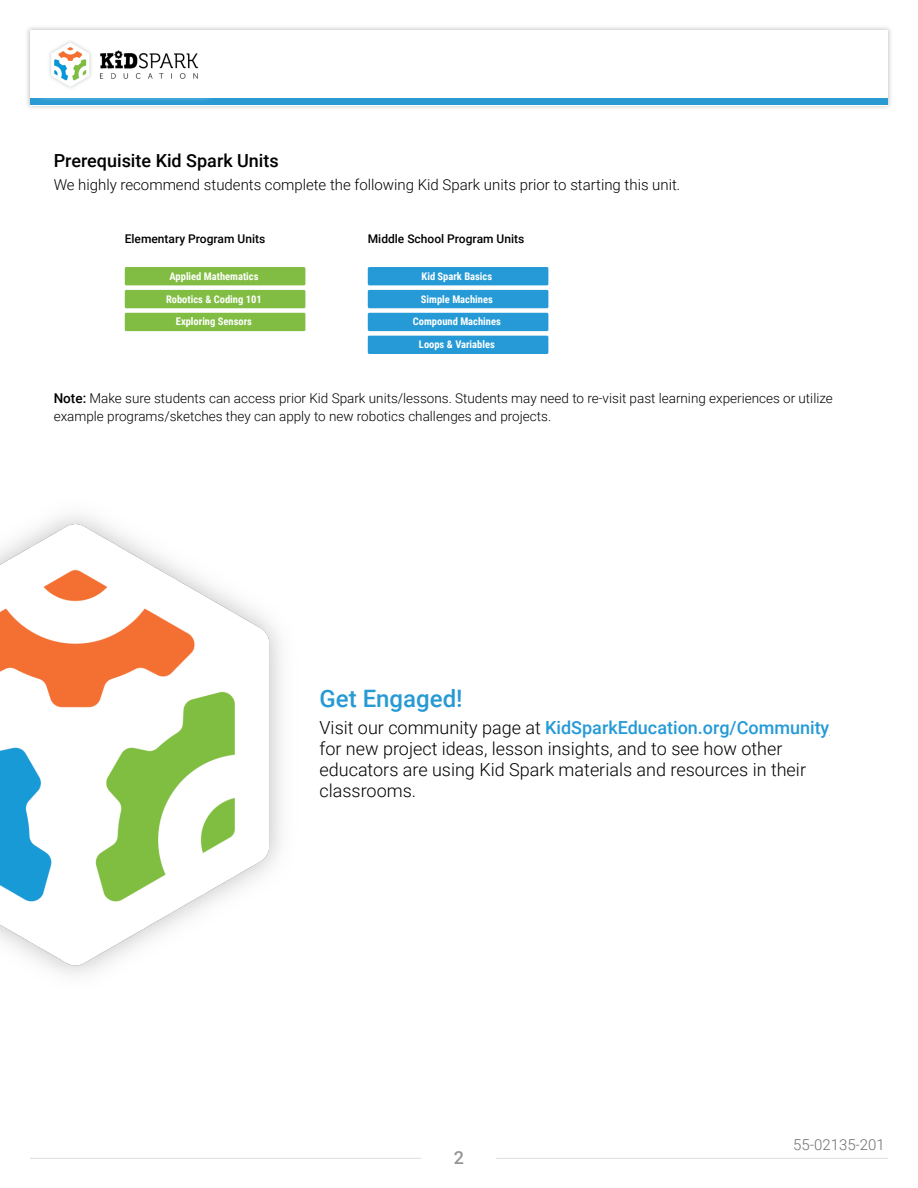
<style>
.page{position:relative;width:918px;height:1188px;background:#fff}
.page>*{position:absolute;margin:0;border:0;box-sizing:border-box;transform-origin:0 0}
.t1{font:500 24px "Roboto";color:#279ad4}
.t2{font:300 18px/21px "Roboto";color:#000}
.t3{font:500 18px "Roboto";color:#000001}
.t4{font:500 18px "Roboto";color:#939598}
.t5{font:300 15px "Roboto";color:#000}
.t6{font:300 15px "Roboto";color:#6d6e71}
.t7{font:300 13.5px/18px "Roboto";color:#000}
.t8{font:500 12px "Roboto";color:#000}
.t9{font:700 10.5px/22.8px "Roboto Condensed";color:#fff;text-align:center}
.s1{font-weight:500}
.s2{font-weight:500;color:#259ad6}
</style>
<div class="page">
<div style="left:25px;top:25px;width:868px;height:85px;background:#000;opacity:.25"></div>
<div style="left:30px;top:30px;width:858px;height:75px;background:#fff"></div>
<div style="left:30px;top:99px;width:170px;height:6px;background:#299ad2"></div>
<div style="left:200px;top:99px;width:173px;height:6px;background:#299ad2"></div>
<div style="left:373px;top:99px;width:172px;height:6px;background:#299ad2"></div>
<div style="left:545px;top:99px;width:173px;height:6px;background:#299ad2"></div>
<div style="left:718px;top:99px;width:170px;height:6px;background:#299ad2"></div>
<div style="left:32px;top:26px;width:186px;height:77px;background:#fff;opacity:.75"></div>
<img style="left:41px;top:35px;width:168px;height:59px">
<hr style="left:30px;top:1158px;width:391px;height:1px;background:#dcddde">
<hr style="left:496px;top:1158px;width:392px;height:1px;background:#dcddde">
<img style="left:0;top:515px;width:281px;height:459px">
<div style="left:125px;top:267px;width:180px;height:18px;background:#81bd43;border-radius:2px"></div>
<div style="left:368px;top:267px;width:180px;height:18px;background:#259ad6;border-radius:2px"></div>
<div style="left:368px;top:290px;width:180px;height:18px;background:#259ad6;border-radius:2px"></div>
<div style="left:368px;top:313px;width:180px;height:18px;background:#259ad6;border-radius:2px"></div>
<div style="left:368px;top:336px;width:180px;height:18px;background:#259ad6;border-radius:2px"></div>
<div style="left:125px;top:290px;width:180px;height:18px;background:#81bd43;border-radius:2px"></div>
<div style="left:125px;top:313px;width:180px;height:18px;background:#81bd43;border-radius:2px"></div>
<h2 class="t3" style="left:54px;top:148px;width:227px">Prerequisite Kid Spark Units</h2>
<p class="t5" style="left:54px;top:174px;width:628px">We highly recommend students complete the following Kid Spark units prior to starting this unit.</p>
<p class="t8" style="left:125px;top:230px;width:142px">Elementary Program Units</p>
<p class="t9" style="left:169px;top:264px;width:91px">Applied Mathematics</p>
<p class="t9" style="left:166px;top:287px;width:97px">Robotics &amp; Coding 101<br>Exploring Sensors</p>
<p class="t8" style="left:368px;top:230px;width:158px">Middle School Program Units</p>
<p class="t9" style="left:413px;top:264px;width:89px">Kid Spark Basics<br>Simple Machines<br>Compound Machines<br>Loops &amp; Variables</p>
<p class="t7" style="left:54px;top:388px;width:781px"><span class="s1">Note:</span> Make sure students can access prior Kid Spark units/lessons. Students may need to re-visit past learning experiences or utilize example programs/sketches they can apply to new robotics challenges and projects.</p>
<h1 class="t1" style="left:320px;top:682px;width:145px">Get Engaged!</h1>
<h2 class="t2" style="left:320px;top:717px;width:511px">Visit our community page at <span class="s2">KidSparkEducation.org/Community </span>for new project ideas, lesson insights, and to see how other educators are using Kid Spark materials and resources in their classrooms.</h2>
<h2 class="t4" style="left:454px;top:1145px;width:12px">2</h2>
<p class="t6" style="left:793px;top:1134px;width:93px">55-02135-201</p>
</div>
